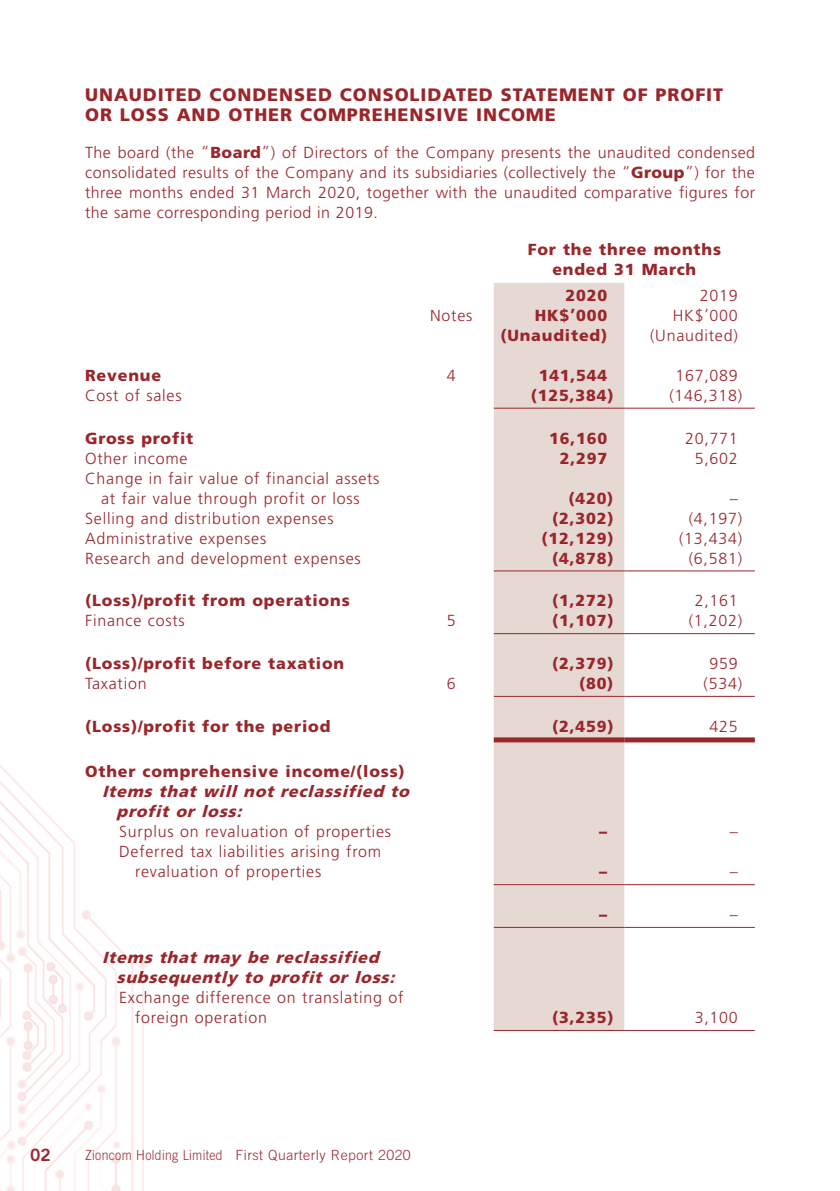
<style>
.page{position:relative;width:840px;height:1191px;background:#fff}
.page>*{position:absolute;margin:0;border:0;box-sizing:border-box;transform-origin:0 0}
.t1{font:900 18px/20px "Frutiger LT Std";letter-spacing:.05em;color:#9a262b}
.t2{font:17px "Trade Gothic LT Std Bd 2";color:#9a262b}
.t3{font:300 16px/20px "Frutiger LT Std";letter-spacing:.05em;color:#9a262b}
.t4{font:900 16px/20px "Frutiger LT Std";letter-spacing:.05em;color:#9a262b;text-align:center}
.t5{font:italic 900 16px/20px "Frutiger LT Std";color:#9a262b}
.t6{font:300 14px "Trade Gothic LT Std";letter-spacing:.035em;color:#9a262b;scale:.87 1}
.s1{font-weight:900}
</style>
<div class="page">
<img style="left:0;top:283px;width:755px;height:908px">
<div style="left:493px;top:283px;width:131px;height:747px;background:#e6d9d3"></div>
<hr style="left:493px;top:408px;width:131px;height:1px;background:#9a262b">
<hr style="left:624px;top:408px;width:130px;height:1px;background:#9a262b">
<hr style="left:493px;top:570px;width:131px;height:1px;background:#9a262b">
<hr style="left:624px;top:570px;width:130px;height:1px;background:#9a262b">
<hr style="left:493px;top:633px;width:131px;height:1px;background:#9a262b">
<hr style="left:624px;top:633px;width:130px;height:1px;background:#9a262b">
<hr style="left:493px;top:696px;width:131px;height:1px;background:#9a262b">
<hr style="left:624px;top:696px;width:130px;height:1px;background:#9a262b">
<div style="left:493px;top:737px;width:131px;height:5px;background:#9a262b"></div>
<div style="left:624px;top:737px;width:130px;height:5px;background:#9a262b"></div>
<hr style="left:493px;top:884px;width:131px;height:1px;background:#9a262b">
<hr style="left:624px;top:884px;width:130px;height:1px;background:#9a262b">
<hr style="left:493px;top:927px;width:131px;height:1px;background:#9a262b">
<hr style="left:624px;top:927px;width:130px;height:1px;background:#9a262b">
<hr style="left:493px;top:1030px;width:131px;height:1px;background:#9a262b">
<hr style="left:624px;top:1030px;width:130px;height:1px;background:#9a262b">
<p class="t1" style="left:85px;top:85px;width:639px">UNAUDITED CONDENSED CONSOLIDATED STATEMENT OF PROFIT<br>OR LOSS AND OTHER COMPREHENSIVE INCOME</p>
<p class="t3" style="left:85px;top:143px;width:671px;text-align:justify">The board (the “<span class="s1">Board</span>”) of Directors of the Company presents the unaudited condensed consolidated results of the Company and its subsidiaries (collectively the “<span class="s1">Group</span>”) for the three months ended 31 March 2020, together with the unaudited comparative figures for the same corresponding period in 2019.</p>
<p class="t4" style="left:527px;top:239px;width:195px">For the three months ended 31 March</p>
<p class="t4" style="left:565px;top:285px;width:43px">2020</p>
<p class="t3" style="left:699px;top:286px;width:39px">2019</p>
<p class="t3" style="left:430px;top:306px;width:44px">Notes</p>
<p class="t4" style="left:534px;top:305px;width:74px">HK$’000</p>
<p class="t3" style="left:672px;top:306px;width:67px">HK$’000</p>
<p class="t4" style="left:500px;top:325px;width:108px">(Unaudited)</p>
<p class="t3" style="left:649px;top:326px;width:89px">(Unaudited)</p>
<p class="t4" style="left:85px;top:365px;width:78px">Revenue</p>
<p class="t3" style="left:446px;top:366px;width:10px">4</p>
<p class="t4" style="left:538px;top:365px;width:70px">141,544</p>
<p class="t3" style="left:675px;top:366px;width:64px">167,089</p>
<p class="t3" style="left:85px;top:386px;width:98px">Cost of sales</p>
<p class="t4" style="left:530px;top:385px;width:84px">(125,384)</p>
<p class="t3" style="left:669px;top:386px;width:74px">(146,318)</p>
<p class="t4" style="left:85px;top:428px;width:110px">Gross profit</p>
<p class="t4" style="left:549px;top:428px;width:59px">16,160</p>
<p class="t3" style="left:684px;top:428px;width:54px">20,771</p>
<p class="t3" style="left:85px;top:448px;width:104px">Other income</p>
<p class="t4" style="left:559px;top:448px;width:49px">2,297</p>
<p class="t3" style="left:694px;top:448px;width:45px">5,602</p>
<p class="t3" style="left:85px;top:468px;width:296px;text-align:center">Change in fair value of financial assets at fair value through profit or loss</p>
<p class="t4" style="left:568px;top:488px;width:47px">(420)</p>
<p class="t3" style="left:729px;top:488px;width:9px">–</p>
<p class="t3" style="left:85px;top:508px;width:250px">Selling and distribution expenses</p>
<p class="t4" style="left:551px;top:508px;width:63px">(2,302)</p>
<p class="t3" style="left:688px;top:508px;width:55px">(4,197)</p>
<p class="t3" style="left:85px;top:528px;width:182px">Administrative expenses</p>
<p class="t4" style="left:541px;top:528px;width:74px">(12,129)</p>
<p class="t3" style="left:678px;top:528px;width:65px">(13,434)</p>
<p class="t3" style="left:85px;top:548px;width:277px">Research and development expenses</p>
<p class="t4" style="left:551px;top:548px;width:63px">(4,878)</p>
<p class="t3" style="left:688px;top:548px;width:55px">(6,581)</p>
<p class="t4" style="left:85px;top:591px;width:266px">(Loss)/profit from operations</p>
<p class="t4" style="left:551px;top:591px;width:63px">(1,272)</p>
<p class="t3" style="left:694px;top:591px;width:45px">2,161</p>
<p class="t3" style="left:85px;top:611px;width:101px">Finance costs</p>
<p class="t3" style="left:446px;top:611px;width:10px">5</p>
<p class="t4" style="left:551px;top:611px;width:63px">(1,107)</p>
<p class="t3" style="left:688px;top:611px;width:55px">(1,202)</p>
<p class="t4" style="left:85px;top:653px;width:260px">(Loss)/profit before taxation</p>
<p class="t4" style="left:551px;top:653px;width:63px">(2,379)</p>
<p class="t3" style="left:709px;top:654px;width:30px">959</p>
<p class="t3" style="left:85px;top:674px;width:63px">Taxation</p>
<p class="t3" style="left:446px;top:674px;width:10px">6</p>
<p class="t4" style="left:578px;top:673px;width:36px">(80)</p>
<p class="t3" style="left:703px;top:674px;width:40px">(534)</p>
<p class="t4" style="left:85px;top:716px;width:247px">(Loss)/profit for the period</p>
<p class="t4" style="left:551px;top:716px;width:63px">(2,459)</p>
<p class="t3" style="left:709px;top:716px;width:30px">425</p>
<p class="t4" style="left:85px;top:761px;width:321px">Other comprehensive income/(loss)</p>
<p class="t5" style="left:116px;top:781px;width:299px;text-indent:-14px">Items that will not reclassified to profit or loss:</p>
<p class="t3" style="left:119px;top:822px;width:273px">Surplus on revaluation of properties</p>
<p class="t4" style="left:599px;top:821px;width:9px">–</p>
<p class="t3" style="left:729px;top:822px;width:9px">–</p>
<p class="t3" style="left:135px;top:842px;width:247px;text-indent:-16px">Deferred tax liabilities arising from revaluation of properties</p>
<p class="t4" style="left:599px;top:861px;width:9px">–</p>
<p class="t3" style="left:729px;top:862px;width:9px">–</p>
<p class="t5" style="left:116px;top:947px;width:284px;text-indent:-14px">Items that may be reclassified subsequently to profit or loss:</p>
<p class="t3" style="left:135px;top:987px;width:269px;text-indent:-16px">Exchange difference on translating of foreign operation</p>
<p class="t2" style="left:30px;top:1144px;width:22px">02</p>
<p class="t6" style="left:85px;top:1146px;width:375px">Zioncom Holding Limited First Quarterly Report 2020</p>
<p class="t4" style="left:599px;top:904px;width:9px">–</p>
<p class="t3" style="left:729px;top:905px;width:9px">–</p>
<p class="t4" style="left:551px;top:1007px;width:63px">(3,235)</p>
<p class="t3" style="left:694px;top:1007px;width:45px">3,100</p>
</div>
